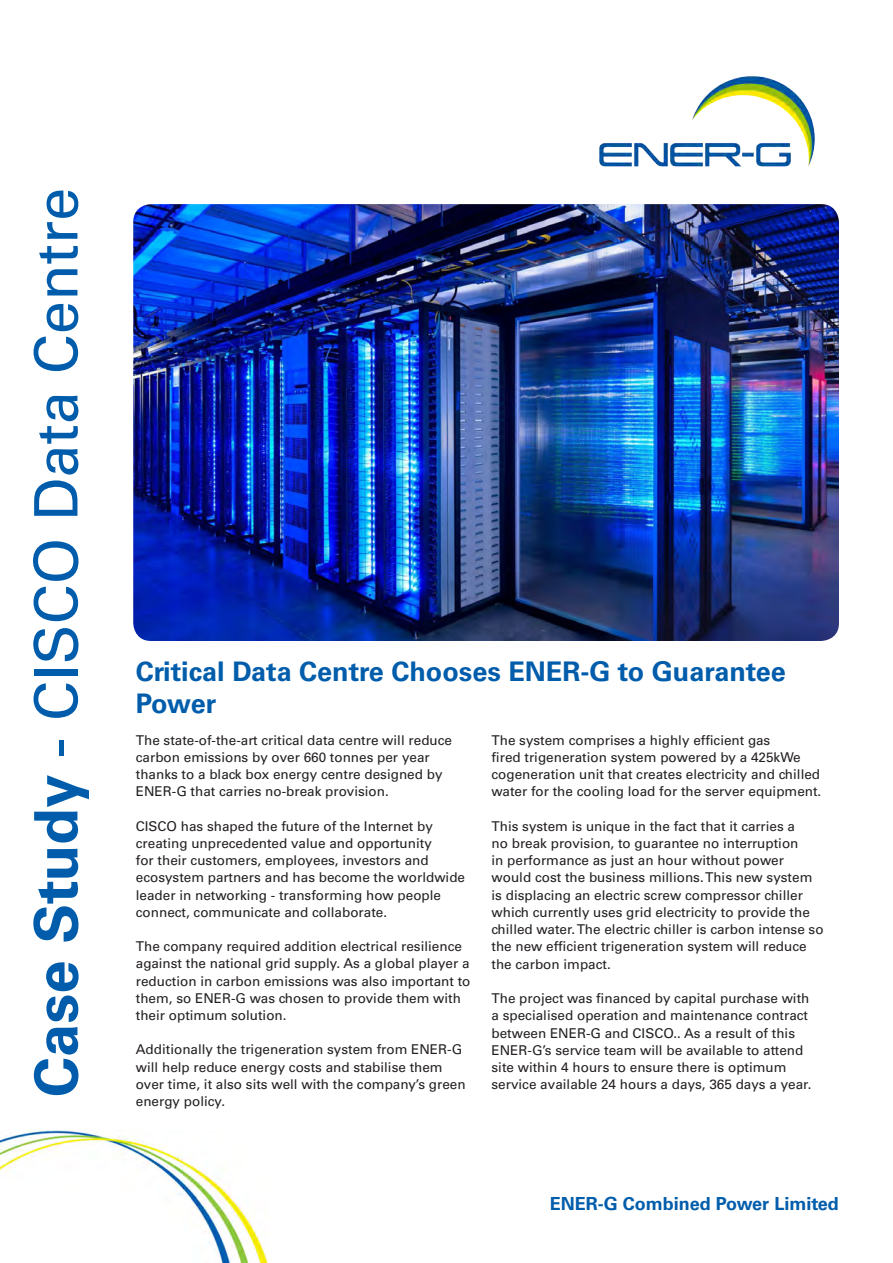
<style>
.page{position:relative;width:893px;height:1263px;background:#fff}
.page>*{position:absolute;margin:0;border:0;box-sizing:border-box;transform-origin:0 0}
.t1{font:60px "Univers LTCE";color:#015dab}
.t2{font:700 27px/32.4px "Univers LTCE";color:#015dab}
.t3{font:700 18px "Univers LTCE";color:#015dab}
.t4{font:13.5px/17.2px "Univers LTCE";color:#231f20}
.s1{font-weight:700}
</style>
<div class="page">
<img style="left:599px;top:76px;width:216px;height:91px">
<img style="left:0;top:1130px;width:268px;height:133px">
<img style="left:133px;top:204px;width:706px;height:437px">
<p class="t1" style="left:21px;top:1097px;width:911px;rotate:-90deg"><span class="s1">Case Study</span> - CISCO Data Centre</p>
<p class="t2" style="left:136px;top:656px;width:652px">Critical Data Centre Chooses ENER-G to Guarantee<br>Power</p>
<p class="t4" style="left:136px;top:731px;width:318px">The state-of-the-art critical data centre will reduce carbon emissions by over 660 tonnes per year thanks to a black box energy centre designed by ENER-G that carries no-break provision.</p>
<p class="t4" style="left:136px;top:818px;width:331px">CISCO has shaped the future of the Internet by creating unprecedented value and opportunity<br>for their customers, employees, investors and ecosystem partners and has become the worldwide leader in networking - transforming how people connect, communicate and collaborate.</p>
<p class="t4" style="left:136px;top:938px;width:336px">The company required addition electrical resilience against the national grid supply. As a global player a reduction in carbon emissions was also important to them, so ENER-G was chosen to provide them with their optimum solution.</p>
<p class="t4" style="left:136px;top:1041px;width:331px">Additionally the trigeneration system from ENER-G will help reduce energy costs and stabilise them over time, it also sits well with the company’s green energy policy.</p>
<p class="t4" style="left:491px;top:732px;width:331px">The system comprises a highly efficient gas<br>fired trigeneration system powered by a 425kWe cogeneration unit that creates electricity and chilled water for the cooling load for the server equipment.</p>
<p class="t4" style="left:491px;top:818px;width:334px">This system is unique in the fact that it carries a<br>no break provision, to guarantee no interruption<br>in performance as just an hour without power would cost the business millions. This new system is displacing an electric screw compressor chiller which currently uses grid electricity to provide the chilled water. The electric chiller is carbon intense so the new efficient trigeneration system will reduce the carbon impact.</p>
<p class="t4" style="left:491px;top:990px;width:321px">The project was financed by capital purchase with a specialised operation and maintenance contract between ENER-G and CISCO.. As a result of this ENER-G’s service team will be available to attend site within 4 hours to ensure there is optimum service available 24 hours a days, 365 days a year.</p>
<p class="t3" style="left:550px;top:1193px;width:291px">ENER-G Combined Power Limited</p>
</div>
